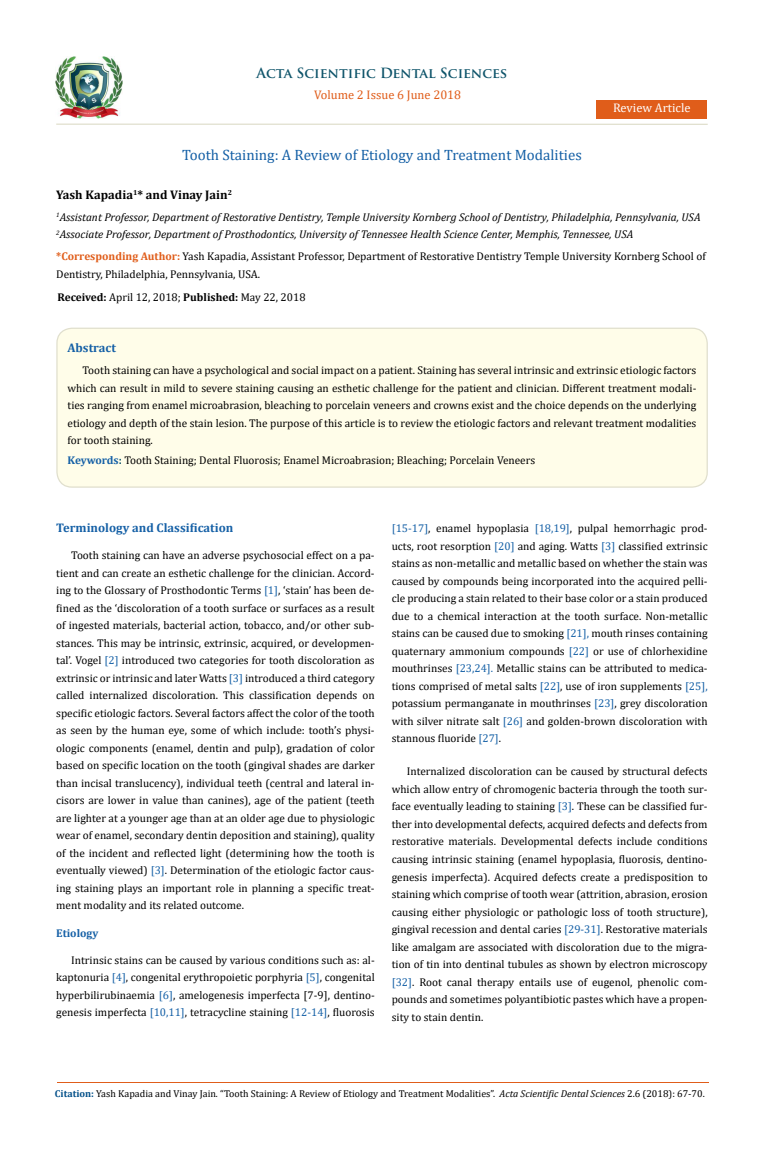
<style>
.page{position:relative;width:764px;height:1168px;background:#fff}
.page>*{position:absolute;margin:0;border:0;box-sizing:border-box;transform-origin:0 0}
.t1{font:15px "Cambria";color:#1560a6}
.t2{font:700 13.75px "Trajan Pro";color:#0e546a}
.t3{font:700 12.5px "Cambria";color:#1560a6}
.t4{font:700 12.5px "Cambria";color:#000}
.t5{font:12.5px "Cambria";color:#e05d1a}
.t6{font:12.5px "Cambria";color:#fff}
.t7{font:11.25px/17.5px "Cambria";color:#000;text-align:justify}
.t8{font:italic 11.25px/17.5px "Cambria";color:#000}
.t9{font:700 11.25px "Cambria";color:#1560a6}
.t10{font:10px "Cambria";color:#000}
.s1{font-weight:700;color:#e05d1a}
.s2{font-weight:700}
.s3{font-weight:700;color:#1560a6}
.s4{font-weight:700;color:#0e546a}
.s5{color:#1560a6}
.s6{font-weight:700;color:#035089}
.s7{font-style:italic}
</style>
<div class="page">
<img style="left:56px;top:57px;width:66px;height:61px">
<div style="left:596px;top:100px;width:111px;height:19px;background:#e05d1a"></div>
<div style="left:57px;top:328px;width:650px;height:159px;background:#fffde9;border-radius:15px"></div>
<div style="left:56px;top:328px;width:652px;height:160px;border:1px solid #e0dfcd;border-radius:15px"></div>
<hr style="left:58px;top:1081px;width:651px;height:1px;background:#e05d1a">
<hr style="left:56px;top:123px;width:651px;height:2px;background:#e0dfcd">
<p class="t2" style="left:256px;top:64px;width:252px">Acta Scientific Dental Sciences</p>
<p class="t5" style="left:314px;top:88px;width:149px">Volume 2 Issue 6 June 2018</p>
<p class="t6" style="left:613px;top:101px;width:79px">Review Article</p>
<h1 class="t1" style="left:182px;top:146px;width:401px">Tooth Staining: A Review of Etiology and Treatment Modalities</h1>
<p class="t4" style="left:56px;top:186px;width:177px">Yash Kapadia<sup>1</sup>* and Vinay Jain<sup>2</sup></p>
<p class="t8" style="left:56px;top:208px;width:646px"><sup>1</sup>Assistant Professor, Department of Restorative Dentistry, Temple University Kornberg School of Dentistry, Philadelphia, Pennsylvania, USA<br><sup>2</sup>Associate Professor, Department of Prosthodontics, University of Tennessee Health Science Center, Memphis, Tennessee, USA</p>
<p class="t7" style="left:56px;top:247px;width:651px"><span class="s1">*Corresponding Author:</span> Yash Kapadia, Assistant Professor, Department of Restorative Dentistry Temple University Kornberg School of<br>Dentistry, Philadelphia, Pennsylvania, USA.</p>
<p class="t7" style="left:57px;top:288px;width:250px"><span class="s2">Received:</span> April 12, 2018; <span class="s2">Published:</span> May 22, 2018</p>
<p class="t3" style="left:68px;top:339px;width:50px">Abstract</p>
<p class="t7" style="left:68px;top:362px;width:630px;text-indent:15px">Tooth staining can have a psychological and social impact on a patient. Staining has several intrinsic and extrinsic etiologic factors which can result in mild to severe staining causing an esthetic challenge for the patient and clinician. Different treatment modali&shy;ties ranging from enamel microabrasion, bleaching to porcelain veneers and crowns exist and the choice depends on the underlying etiology and depth of the stain lesion. The purpose of this article is to review the etiologic factors and relevant treatment modalities for tooth staining.</p>
<p class="t7" style="left:68px;top:452px;width:469px"><span class="s3">Keywords</span><span class="s4">:</span> Tooth Staining; Dental Fluorosis; Enamel Microabrasion; Bleaching; Porcelain Veneers</p>
<p class="t3" style="left:56px;top:519px;width:179px">Terminology and Classification</p>
<p class="t7" style="left:56px;top:546px;width:320px;text-indent:15px">Tooth staining can have an adverse psychosocial effect on a pa&shy;tient and can create an esthetic challenge for the clinician. Accord&shy;ing to the Glossary of Prosthodontic Terms <span class="s5">[1]</span>, ‘stain’ has been de&shy;fined as the ‘discoloration of a tooth surface or surfaces as a result of ingested materials, bacterial action, tobacco, and/or other sub&shy;stances. This may be intrinsic, extrinsic, acquired, or developmen&shy;tal’. Vogel <span class="s5">[2]</span> introduced two categories for tooth discoloration as extrinsic or intrinsic and later Watts <span class="s5">[3]</span> introduced a third category called internalized discoloration. This classification depends on specific etiologic factors. Several factors affect the color of the tooth as seen by the human eye, some of which include: tooth’s physi&shy;ologic components (enamel, dentin and pulp), gradation of color based on specific location on the tooth (gingival shades are darker than incisal translucency), individual teeth (central and lateral in&shy;cisors are lower in value than canines), age of the patient (teeth are lighter at a younger age than at an older age due to physiologic wear of enamel, secondary dentin deposition and staining), quality of the incident and reflected light (determining how the tooth is eventually viewed) <span class="s5">[3]</span>. Determination of the etiologic factor caus&shy;ing staining plays an important role in planning a specific treat&shy;ment modality and its related outcome.</p>
<p class="t9" style="left:56px;top:925px;width:44px">Etiology</p>
<p class="t7" style="left:56px;top:951px;width:320px;text-indent:15px">Intrinsic stains can be caused by various conditions such as: al&shy;kaptonuria <span class="s5">[4]</span>, congenital erythropoietic porphyria <span class="s5">[5]</span>, congenital hyperbilirubinaemia <span class="s5">[6]</span>, amelogenesis imperfecta [7-9], dentino&shy;genesis imperfecta <span class="s5">[10,11]</span>, tetracycline staining <span class="s5">[12-14]</span>, fluorosis</p>
<p class="t7" style="left:392px;top:519px;width:317px"><span class="s5">[15-17]</span>, enamel hypoplasia <span class="s5">[18,19]</span>, pulpal hemorrhagic prod&shy;ucts, root resorption <span class="s5">[20]</span> and aging. Watts <span class="s5">[3]</span> classified extrinsic stains as non-metallic and metallic based on whether the stain was caused by compounds being incorporated into the acquired pelli&shy;cle producing a stain related to their base color or a stain produced due to a chemical interaction at the tooth surface. Non-metallic stains can be caused due to smoking <span class="s5">[21],</span> mouth rinses containing quaternary ammonium compounds <span class="s5">[22]</span> or use of chlorhexidine mouthrinses <span class="s5">[23,24].</span> Metallic stains can be attributed to medica&shy;tions comprised of metal salts <span class="s5">[22]</span>, use of iron supplements <span class="s5">[25], </span>potassium permanganate in mouthrinses <span class="s5">[23]</span>, grey discoloration with silver nitrate salt <span class="s5">[26]</span> and golden-brown discoloration with stannous fluoride <span class="s5">[27]</span>.</p>
<p class="t7" style="left:392px;top:762px;width:317px;text-indent:15px">Internalized discoloration can be caused by structural defects which allow entry of chromogenic bacteria through the tooth sur&shy;face eventually leading to staining <span class="s5">[3]</span>. These can be classified fur&shy;ther into developmental defects, acquired defects and defects from restorative materials. Developmental defects include conditions causing intrinsic staining (enamel hypoplasia, fluorosis, dentino&shy;genesis imperfecta). Acquired defects create a predisposition to staining which comprise of tooth wear (attrition, abrasion, erosion causing either physiologic or pathologic loss of tooth structure), gingival recession and dental caries <span class="s5">[29-31]</span>. Restorative materials like amalgam are associated with discoloration due to the migra&shy;tion of tin into dentinal tubules as shown by electron microscopy <span class="s5">[32]</span>. Root canal therapy entails use of eugenol, phenolic com&shy;pounds and sometimes polyantibiotic pastes which have a propen&shy;sity to stain dentin.</p>
<p class="t10" style="left:55px;top:1087px;width:651px"><span class="s6">Citation:</span> Yash Kapadia and Vinay Jain<span class="s7">.</span> “Tooth Staining: A Review of Etiology and Treatment Modalities”. <span class="s7">Acta Scientific Dental Sciences</span> 2.6 (2018): 67-70.</p>
</div>
